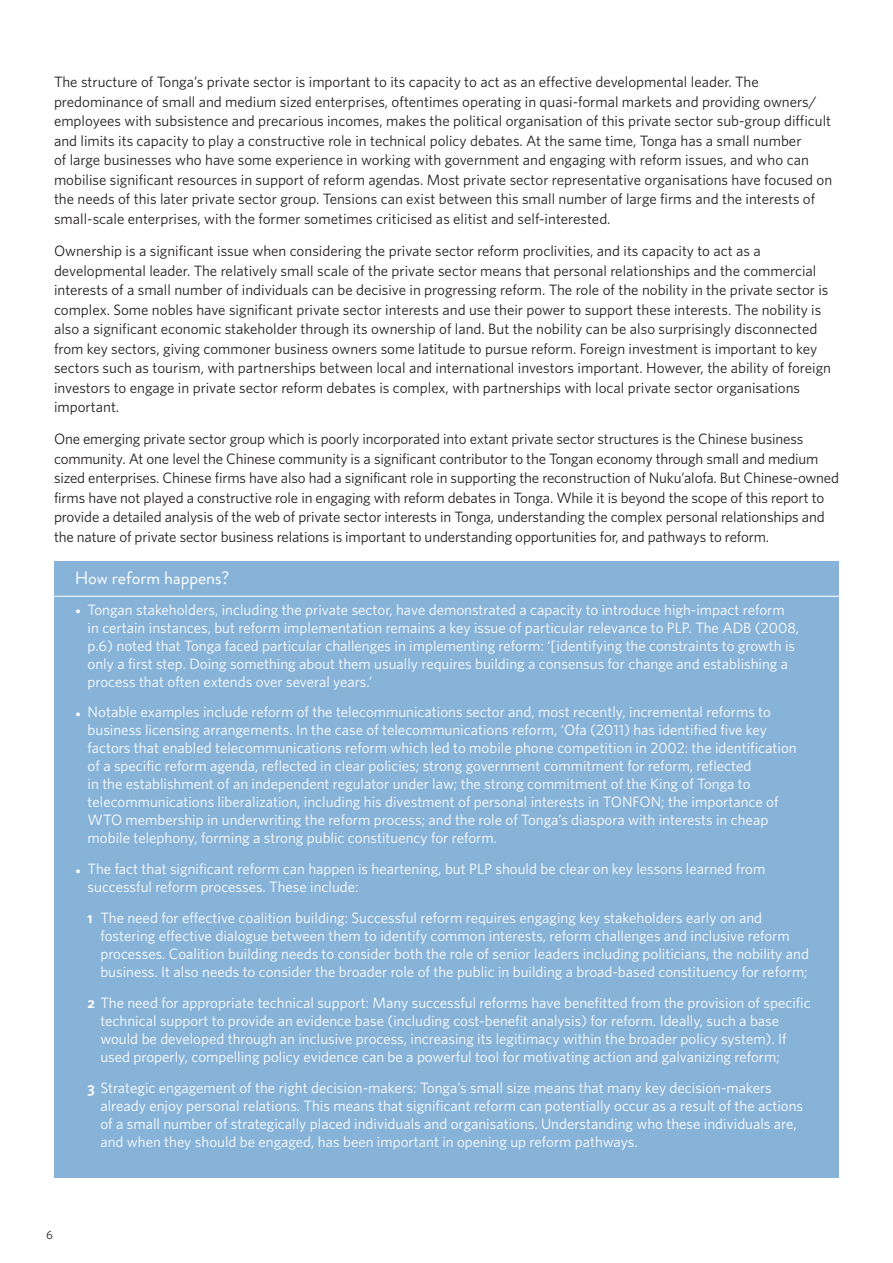
<style>
.page{position:relative;width:893px;height:1263px;background:#fff}
.page>*{position:absolute;margin:0;border:0;box-sizing:border-box;transform-origin:0 0}
.t1{font:18px "Brandon Grotesque";color:#fff}
.t2{font:15px/18px "Whitney";color:#fff}
.t3{font:15px/19.5px "Whitney";color:#231f20}
.t4{font:12px "Whitney";color:#231f20}
.s1{font-family:"DIN Next LT Pro"}
.s2{font-family:"Whitney Semibold SC"}
</style>
<div class="page">
<div style="left:54px;top:561px;width:785px;height:617px;background:#87b3d9"></div>
<hr style="left:54px;top:596px;width:785px;height:1px;background:#fff">
<p class="t3" style="left:54px;top:72px;width:780px">The structure of Tonga’s private sector is important to its capacity to act as an effective developmental leader. The predominance of small and medium sized enterprises, oftentimes operating in quasi-formal markets and providing owners/ employees with subsistence and precarious incomes, makes the political organisation of this private sector sub-group difficult and limits its capacity to play a constructive role in technical policy debates. At the same time, Tonga has a small number<br>of large businesses who have some experience in working with government and engaging with reform issues, and who can mobilise significant resources in support of reform agendas. Most private sector representative organisations have focused on the needs of this later private sector group. Tensions can exist between this small number of large firms and the interests of small-scale enterprises, with the former sometimes criticised as elitist and self-interested.</p>
<p class="t3" style="left:54px;top:241px;width:778px">Ownership is a significant issue when considering the private sector reform proclivities, and its capacity to act as a developmental leader. The relatively small scale of the private sector means that personal relationships and the commercial interests of a small number of individuals can be decisive in progressing reform. The role of the nobility in the private sector is complex. Some nobles have significant private sector interests and use their power to support these interests. The nobility is also a significant economic stakeholder through its ownership of land. But the nobility can be also surprisingly disconnected from key sectors, giving commoner business owners some latitude to pursue reform. Foreign investment is important to key sectors such as tourism, with partnerships between local and international investors important. However, the ability of foreign investors to engage in private sector reform debates is complex, with partnerships with local private sector organisations important.</p>
<p class="t3" style="left:54px;top:429px;width:787px">One emerging private sector group which is poorly incorporated into extant private sector structures is the Chinese business community. At one level the Chinese community is a significant contributor to the Tongan economy through small and medium sized enterprises. Chinese firms have also had a significant role in supporting the reconstruction of Nuku’alofa. But Chinese-owned firms have not played a constructive role in engaging with reform debates in Tonga. While it is beyond the scope of this report to provide a detailed analysis of the web of private sector interests in Tonga, understanding the complex personal relationships and the nature of private sector business relations is important to understanding opportunities for, and pathways to reform.</p>
<p class="t1" style="left:75px;top:565px;width:156px">How reform happens?</p>
<p class="t2" style="left:88px;top:600px;width:713px;text-indent:-13px"><span class="s1">•</span> Tongan stakeholders, including the private sector, have demonstrated a capacity to introduce high-impact reform in certain instances, but reform implementation remains a key issue of particular relevance to PLP. The ADB (2008, p.6) noted that Tonga faced particular challenges in implementing reform: ‘[identifying the constraints to growth is only a first step. Doing something about them usually requires building a consensus for change and establishing a process that often extends over several years.’</p>
<p class="t2" style="left:88px;top:703px;width:710px;text-indent:-13px"><span class="s1">•</span> Notable examples include reform of the telecommunications sector and, most recently, incremental reforms to business licensing arrangements. In the case of telecommunications reform, ‘Ofa (2011) has identified five key factors that enabled telecommunications reform which led to mobile phone competition in 2002: the identification of a specific reform agenda, reflected in clear policies; strong government commitment for reform, reflected<br>in the establishment of an independent regulator under law; the strong commitment of the King of Tonga to telecommunications liberalization, including his divestment of personal interests in TONFON; the importance of WTO membership in underwriting the reform process; and the role of Tonga’s diaspora with interests in cheap mobile telephony, forming a strong public constituency for reform.</p>
<p class="t2" style="left:88px;top:860px;width:679px;text-indent:-13px"><span class="s1">•</span> The fact that significant reform can happen is heartening, but PLP should be clear on key lessons learned from successful reform processes. These include:</p>
<p class="t2" style="left:100px;top:908px;width:710px;text-indent:-13px"><span class="s2">1</span> The need for effective coalition building: Successful reform requires engaging key stakeholders early on and fostering effective dialogue between them to identify common interests, reform challenges and inclusive reform processes. Coalition building needs to consider both the role of senior leaders including politicians, the nobility and business. It also needs to consider the broader role of the public in building a broad-based constituency for reform;</p>
<p class="t2" style="left:100px;top:993px;width:712px;text-indent:-13px"><span class="s2">2</span> The need for appropriate technical support: Many successful reforms have benefitted from the provision of specific technical support to provide an evidence base (including cost-benefit analysis) for reform. Ideally, such a base would be developed through an inclusive process, increasing its legitimacy within the broader policy system). If used properly, compelling policy evidence can be a powerful tool for motivating action and galvanizing reform;</p>
<p class="t2" style="left:100px;top:1078px;width:704px;text-indent:-13px"><span class="s2">3</span> Strategic engagement of the right decision-makers: Tonga’s small size means that many key decision-makers already enjoy personal relations. This means that significant reform can potentially occur as a result of the actions of a small number of strategically placed individuals and organisations. Understanding who these individuals are, and when they should be engaged, has been important in opening up reform pathways.</p>
<p class="t4" style="left:46px;top:1228px;width:8px">6</p>
</div>
